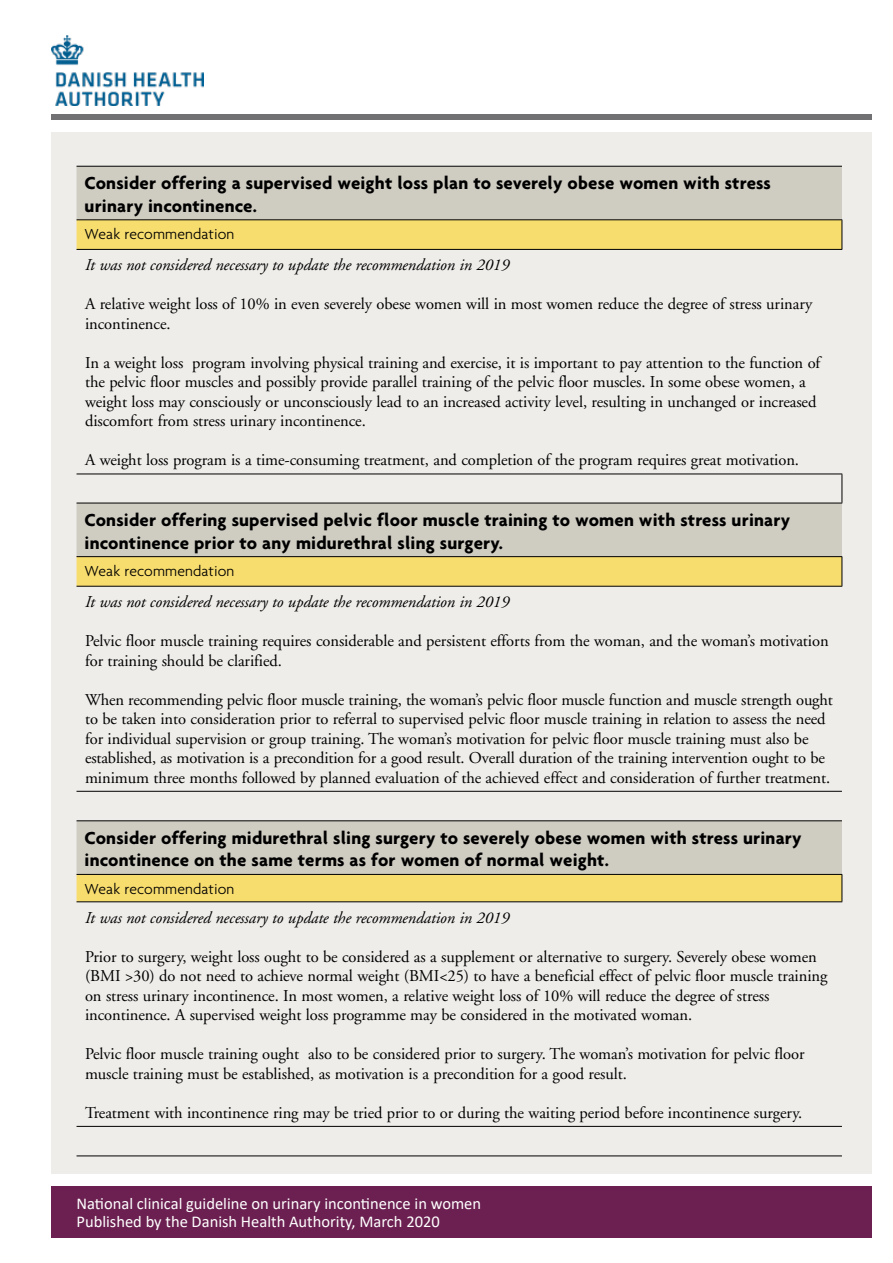
<style>
.page{position:relative;width:893px;height:1263px;background:#fff}
.page>*{position:absolute;margin:0;border:0;box-sizing:border-box;transform-origin:0 0}
.t1{font:700 18.75px/22.5px "Agenda";letter-spacing:.01em;color:#000}
.t2{font:16.5px/19.5px "Adobe Garamond";letter-spacing:-.005em;color:#000}
.t3{font:italic 16.5px "Adobe Garamond";letter-spacing:-.005em;color:#000}
.t4{font:16.5px/18.1px "Calibri";color:#fff}
.t5{font:300 15.75px "Agenda";letter-spacing:.01em;color:#000}
</style>
<div class="page">
<div style="left:51px;top:132px;width:821px;height:1042px;background:#eeedea"></div>
<div style="left:51px;top:114px;width:821px;height:5px;background:#717073"></div>
<div style="left:51px;top:1186px;width:821px;height:51px;background:#6b2051"></div>
<div style="left:77px;top:167px;width:765px;height:52px;background:#cfccc2"></div>
<svg style="left:77px;top:220px;width:765px;height:681px"></svg>
<svg style="left:842px;top:220px;width:1px;height:29px"></svg>
<svg style="left:842px;top:474px;width:1px;height:29px"></svg>
<svg style="left:842px;top:557px;width:1px;height:29px"></svg>
<svg style="left:842px;top:875px;width:1px;height:26px"></svg>
<hr style="left:77px;top:166px;width:765px;height:1px;background:#000">
<hr style="left:77px;top:219px;width:765px;height:1px;background:#000">
<hr style="left:77px;top:474px;width:765px;height:1px;background:#000">
<hr style="left:77px;top:503px;width:765px;height:1px;background:#000">
<hr style="left:77px;top:556px;width:765px;height:1px;background:#000">
<hr style="left:77px;top:820px;width:765px;height:1px;background:#000">
<hr style="left:77px;top:874px;width:765px;height:1px;background:#000">
<hr style="left:77px;top:1155px;width:765px;height:1px;background:#000">
<hr style="left:77px;top:249px;width:765px;height:1px;background:#000">
<hr style="left:77px;top:586px;width:765px;height:1px;background:#000">
<hr style="left:77px;top:791px;width:765px;height:1px;background:#000">
<hr style="left:77px;top:901px;width:765px;height:1px;background:#000">
<hr style="left:77px;top:1126px;width:765px;height:1px;background:#000">
<img style="left:51px;top:36px;width:153px;height:69px">
<p class="t1" style="left:85px;top:171px;width:688px">Consider offering a supervised weight loss plan to severely obese women with stress urinary incontinence.</p>
<p class="t5" style="left:85px;top:225px;width:151px">Weak recommendation</p>
<p class="t3" style="left:85px;top:256px;width:426px">It was not considered necessary to update the recommendation in 2019</p>
<p class="t2" style="left:85px;top:295px;width:729px">A relative weight loss of 10% in even severely obese women will in most women reduce the degree of stress urinary incontinence.</p>
<p class="t2" style="left:85px;top:353px;width:737px">In a weight loss program involving physical training and exercise, it is important to pay attention to the function of the pelvic floor muscles and possibly provide parallel training of the pelvic floor muscles. In some obese women, a weight loss may consciously or unconsciously lead to an increased activity level, resulting in unchanged or increased discomfort from stress urinary incontinence.</p>
<p class="t2" style="left:85px;top:451px;width:716px">A weight loss program is a time-consuming treatment, and completion of the program requires great motivation.</p>
<p class="t1" style="left:85px;top:508px;width:707px">Consider offering supervised pelvic floor muscle training to women with stress urinary incontinence prior to any midurethral sling surgery.</p>
<p class="t5" style="left:85px;top:562px;width:151px">Weak recommendation</p>
<p class="t3" style="left:85px;top:593px;width:426px">It was not considered necessary to update the recommendation in 2019</p>
<p class="t2" style="left:85px;top:632px;width:745px">Pelvic floor muscle training requires considerable and persistent efforts from the woman, and the woman’s motivation for training should be clarified.</p>
<p class="t2" style="left:85px;top:690px;width:749px">When recommending pelvic floor muscle training, the woman’s pelvic floor muscle function and muscle strength ought to be taken into consideration prior to referral to supervised pelvic floor muscle training in relation to assess the need for individual supervision or group training. The woman’s motivation for pelvic floor muscle training must also be established, as motivation is a precondition for a good result. Overall duration of the training intervention ought to be minimum three months followed by planned evaluation of the achieved effect and consideration of further treatment.</p>
<p class="t1" style="left:85px;top:826px;width:718px">Consider offering midurethral sling surgery to severely obese women with stress urinary incontinence on the same terms as for women of normal weight.</p>
<p class="t5" style="left:85px;top:879px;width:151px">Weak recommendation</p>
<p class="t3" style="left:85px;top:909px;width:426px">It was not considered necessary to update the recommendation in 2019</p>
<p class="t2" style="left:85px;top:947px;width:744px">Prior to surgery, weight loss ought to be considered as a supplement or alternative to surgery. Severely obese women (BMI &gt;30) do not need to achieve normal weight (BMI&lt;25) to have a beneficial effect of pelvic floor muscle training on stress urinary incontinence. In most women, a relative weight loss of 10% will reduce the degree of stress incontinence. A supervised weight loss programme may be considered in the motivated woman.</p>
<p class="t2" style="left:85px;top:1045px;width:721px">Pelvic floor muscle training ought also to be considered prior to surgery. The woman’s motivation for pelvic floor muscle training must be established, as motivation is a precondition for a good result.</p>
<p class="t2" style="left:85px;top:1103px;width:719px">Treatment with incontinence ring may be tried prior to or during the waiting period before incontinence surgery.</p>
<p class="t4" style="left:77px;top:1194px;width:406px">National clinical guideline on urinary incontinence in women<br>Published by the Danish Health Authority, March 2020</p>
</div>
